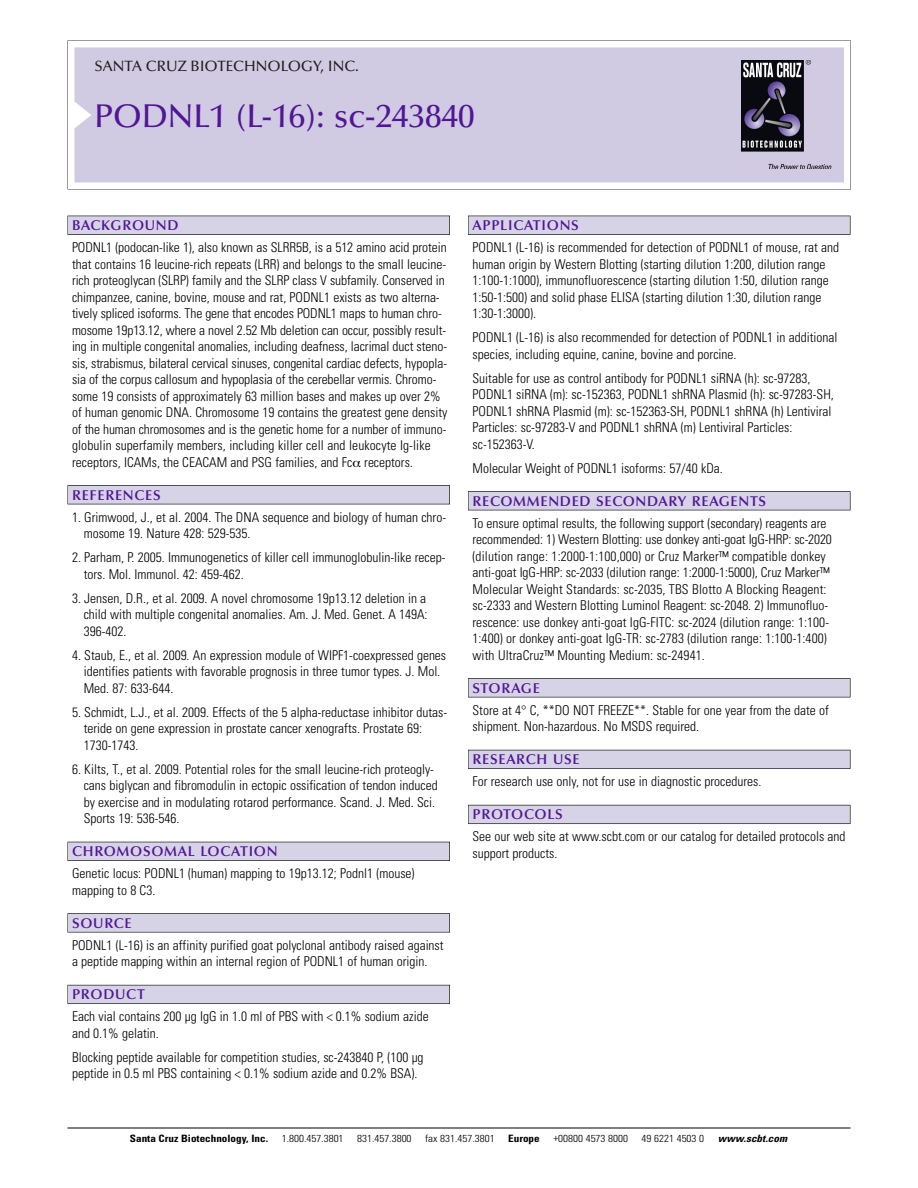
<style>
.page{position:relative;width:918px;height:1188px;background:#fff}
.page>*{position:absolute;margin:0;border:0;box-sizing:border-box;transform-origin:0 0}
.t1{font:500 33px "Optima";color:#511695}
.t2{font:500 15px "Optima";color:#231f20}
.t3{font:600 14.25px "Optima";letter-spacing:.05em;color:#511695}
.t4{font:300 condensed 13.5px/16.5px "Univers";color:#000}
.t5{font:300 condensed 10.2px "Univers";color:#000;scale:1.1 1}
.t6{font:700 condensed 10.2px "Univers";color:#000;scale:1.1 1}
.t7{font:italic 700 condensed 10.2px "Univers";letter-spacing:.005em;color:#000;scale:1.1 1}
</style>
<div class="page">
<svg style="left:68px;top:40px;width:783px;height:149px"></svg>
<div style="left:74px;top:47px;width:770px;height:135px;background:#d1cae3"></div>
<img style="left:741px;top:60px;width:90px;height:108px">
<div style="left:68px;top:216px;width:382px;height:19px;background:#525155"></div>
<div style="left:68px;top:216px;width:381px;height:18px;background:#d7d3e7"></div>
<div style="left:68px;top:485px;width:382px;height:19px;background:#525155"></div>
<div style="left:68px;top:486px;width:381px;height:18px;background:#d7d3e7"></div>
<div style="left:68px;top:842px;width:382px;height:19px;background:#525158"></div>
<div style="left:68px;top:842px;width:381px;height:18px;background:#d7d3e7"></div>
<div style="left:68px;top:913px;width:382px;height:19px;background:#575759"></div>
<div style="left:68px;top:914px;width:381px;height:18px;background:#d7d3e7"></div>
<div style="left:68px;top:985px;width:382px;height:19px;background:#5b5a62"></div>
<div style="left:68px;top:985px;width:381px;height:18px;background:#d7d3e7"></div>
<div style="left:468px;top:216px;width:382px;height:19px;background:#525155"></div>
<div style="left:468px;top:216px;width:382px;height:18px;background:#d7d3e7"></div>
<div style="left:468px;top:491px;width:382px;height:19px;background:#525155"></div>
<div style="left:468px;top:492px;width:382px;height:18px;background:#d7d3e7"></div>
<div style="left:468px;top:678px;width:382px;height:19px;background:#545357"></div>
<div style="left:468px;top:679px;width:382px;height:18px;background:#d7d3e7"></div>
<div style="left:468px;top:750px;width:382px;height:19px;background:#54535a"></div>
<div style="left:468px;top:750px;width:382px;height:18px;background:#d7d3e7"></div>
<div style="left:468px;top:805px;width:382px;height:19px;background:#5b5a62"></div>
<div style="left:468px;top:805px;width:382px;height:18px;background:#d7d3e7"></div>
<hr style="left:68px;top:1128px;width:782px;height:1px;background:#000">
<p class="t2" style="left:94px;top:61px;width:266px">SANTA CRUZ BIOTECHNOLOGY, INC.</p>
<h1 class="t1" style="left:94px;top:103px;width:382px">PODNL1 (L-16): sc-243840</h1>
<p class="t3" style="left:72px;top:219px;width:108px">BACKGROUND</p>
<p class="t4" style="left:72px;top:240px;width:377px">PODNL1 (podocan-like 1), also known as SLRR5B, is a 512 amino acid protein that contains 16 leucine-rich repeats (LRR) and belongs to the small leucine&shy;rich proteoglycan (SLRP) family and the SLRP class V subfamily. Conserved in chimpanzee, canine, bovine, mouse and rat, PODNL1 exists as two alterna&shy;tively spliced isoforms. The gene that encodes PODNL1 maps to human chro&shy;mosome 19p13.12, where a novel 2.52 Mb deletion can occur, possibly result&shy;ing in multiple congenital anomalies, including deafness, lacrimal duct steno&shy;sis, strabismus, bilateral cervical sinuses, congenital cardiac defects, hypopla&shy;sia of the corpus callosum and hypoplasia of the cerebellar vermis. Chromo&shy;some 19 consists of approximately 63 million bases and makes up over 2% of human genomic DNA. Chromosome 19 contains the greatest gene density of the human chromosomes and is the genetic home for a number of immuno&shy;globulin superfamily members, including killer cell and leukocyte Ig-like receptors, ICAMs, the CEACAM and PSG families, and Fc receptors.</p>
<p class="t3" style="left:72px;top:489px;width:90px">REFERENCES</p>
<p class="t4" style="left:84px;top:510px;width:364px;text-indent:-12px">1. Grimwood, J., et al. 2004. The DNA sequence and biology of human chro&shy;mosome 19. Nature 428: 529-535.</p>
<p class="t4" style="left:84px;top:550px;width:363px;text-indent:-12px">2. Parham, P. 2005. Immunogenetics of killer cell immunoglobulin-like recep&shy;tors. Mol. Immunol. 42: 459-462.</p>
<p class="t4" style="left:84px;top:591px;width:345px;text-align:justify;text-indent:-12px">3. Jensen, D.R., et al. 2009. A novel chromosome 19p13.12 deletion in a child with multiple congenital anomalies. Am. J. Med. Genet. A 149A:<br>396-402.</p>
<p class="t4" style="left:84px;top:648px;width:364px;text-indent:-12px">4. Staub, E., et al. 2009. An expression module of WIPF1-coexpressed genes identifies patients with favorable prognosis in three tumor types. J. Mol.<br>Med. 87: 633-644.</p>
<p class="t4" style="left:84px;top:705px;width:365px;text-indent:-12px">5. Schmidt, L.J., et al. 2009. Effects of the 5 alpha-reductase inhibitor dutas&shy;teride on gene expression in prostate cancer xenografts. Prostate 69:<br>1730-1743.</p>
<p class="t4" style="left:84px;top:762px;width:356px;text-indent:-12px">6. Kilts, T., et al. 2009. Potential roles for the small leucine-rich proteogly&shy;cans biglycan and fibromodulin in ectopic ossification of tendon induced by exercise and in modulating rotarod performance. Scand. J. Med. Sci.<br>Sports 19: 536-546.</p>
<p class="t3" style="left:72px;top:846px;width:207px">CHROMOSOMAL LOCATION</p>
<p class="t4" style="left:72px;top:866px;width:344px">Genetic locus: PODNL1 (human) mapping to 19p13.12; Podnl1 (mouse) mapping to 8 C3.</p>
<p class="t3" style="left:72px;top:917px;width:61px">SOURCE</p>
<p class="t4" style="left:72px;top:938px;width:373px">PODNL1 (L-16) is an affinity purified goat polyclonal antibody raised against a peptide mapping within an internal region of PODNL1 of human origin.</p>
<p class="t3" style="left:72px;top:989px;width:74px">PRODUCT</p>
<p class="t4" style="left:72px;top:1009px;width:358px">Each vial contains 200 µg IgG in 1.0 ml of PBS with &lt; 0.1% sodium azide and 0.1% gelatin.</p>
<p class="t4" style="left:72px;top:1050px;width:353px">Blocking peptide available for competition studies, sc-243840 P, (100 µg peptide in 0.5 ml PBS containing &lt; 0.1% sodium azide and 0.2% BSA).</p>
<p class="t3" style="left:473px;top:219px;width:108px">APPLICATIONS</p>
<p class="t4" style="left:473px;top:240px;width:368px">PODNL1 (L-16) is recommended for detection of PODNL1 of mouse, rat and human origin by Western Blotting (starting dilution 1:200, dilution range 1:100-1:1000), immunofluorescence (starting dilution 1:50, dilution range 1:50-1:500) and solid phase ELISA (starting dilution 1:30, dilution range 1:30-1:3000).</p>
<p class="t4" style="left:473px;top:330px;width:366px">PODNL1 (L-16) is also recommended for detection of PODNL1 in additional species, including equine, canine, bovine and porcine.</p>
<p class="t4" style="left:473px;top:371px;width:363px">Suitable for use as control antibody for PODNL1 siRNA (h): sc-97283, PODNL1 siRNA (m): sc-152363, PODNL1 shRNA Plasmid (h): sc-97283-SH, PODNL1 shRNA Plasmid (m): sc-152363-SH, PODNL1 shRNA (h) Lentiviral Particles: sc-97283-V and PODNL1 shRNA (m) Lentiviral Particles: sc-152363-V.</p>
<p class="t4" style="left:473px;top:461px;width:252px">Molecular Weight of PODNL1 isoforms: 57/40 kDa.</p>
<p class="t3" style="left:473px;top:495px;width:295px">RECOMMENDED SECONDARY REAGENTS</p>
<p class="t4" style="left:473px;top:516px;width:361px">To ensure optimal results, the following support (secondary) reagents are recommended: 1) Western Blotting: use donkey anti-goat IgG-HRP: sc-2020 (dilution range: 1:2000-1:100,000) or Cruz Marker™ compatible donkey anti-goat IgG-HRP: sc-2033 (dilution range: 1:2000-1:5000), Cruz Marker™ Molecular Weight Standards: sc-2035, TBS Blotto A Blocking Reagent: sc-2333 and Western Blotting Luminol Reagent: sc-2048. 2) Immunofluo&shy;rescence: use donkey anti-goat IgG-FITC: sc-2024 (dilution range: 1:100- 1:400) or donkey anti-goat IgG-TR: sc-2783 (dilution range: 1:100-1:400) with UltraCruz™ Mounting Medium: sc-24941.</p>
<p class="t3" style="left:473px;top:682px;width:69px">STORAGE</p>
<p class="t4" style="left:473px;top:703px;width:358px">Store at 4° C, **DO NOT FREEZE**. Stable for one year from the date of shipment. Non-hazardous. No MSDS required.</p>
<p class="t3" style="left:473px;top:754px;width:109px">RESEARCH USE</p>
<p class="t4" style="left:473px;top:774px;width:290px">For research use only, not for use in diagnostic procedures.</p>
<p class="t3" style="left:473px;top:809px;width:92px">PROTOCOLS</p>
<p class="t4" style="left:473px;top:829px;width:375px">See our web site at www.scbt.com or our catalog for detailed protocols and support products.</p>
<p class="t6" style="left:130px;top:1135px;width:127px">Santa Cruz Biotechnology, Inc.</p>
<p class="t5" style="left:282px;top:1135px;width:58px">1.800.457.3801</p>
<p class="t5" style="left:357px;top:1135px;width:51px">831.457.3800</p>
<p class="t5" style="left:425px;top:1135px;width:65px">fax 831.457.3801</p>
<p class="t6" style="left:508px;top:1135px;width:30px">Europe</p>
<p class="t5" style="left:553px;top:1135px;width:69px">+00800 4573 8000</p>
<p class="t5" style="left:642px;top:1135px;width:58px">49 6221 4503 0</p>
<p class="t7" style="left:718px;top:1135px;width:64px">www.scbt.com</p>
</div>
